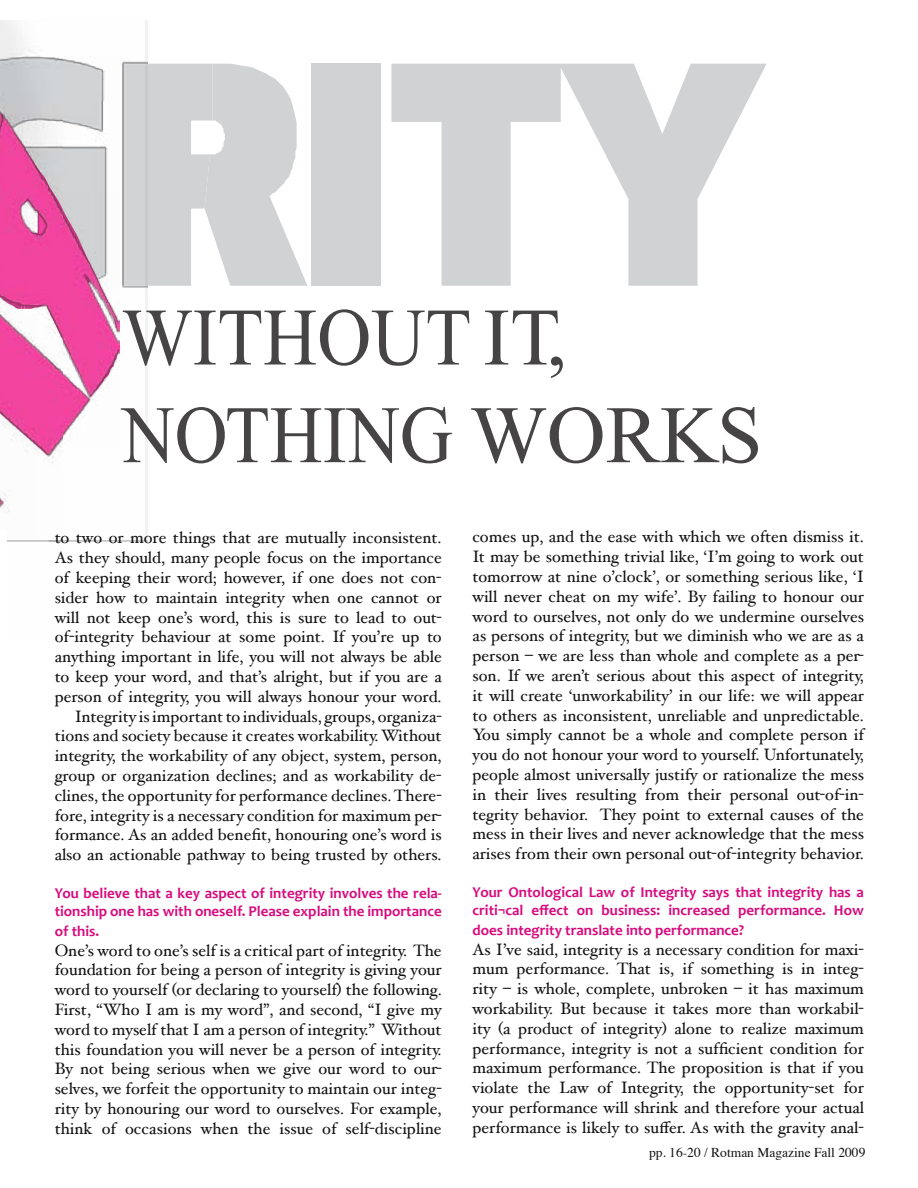
<style>
.page{position:relative;width:918px;height:1188px;background:#fff}
.page>*{position:absolute;margin:0;border:0;box-sizing:border-box;transform-origin:0 0}
.t1{font:81.45px/97.6px "Times New Roman";color:#464445;scale:.92 1}
.t2{font:16.5px/19.8px "Hoefler Text";color:#121212;text-align:justify}
.t3{font:700 15px/18px "Candara";color:#d70b7d}
.t4{font:13.5px "Times";color:#121212}
</style>
<div class="page">
<div style="left:312px;top:64px;width:69px;height:222px;background:#d1d2d4"></div>
<svg style="left:391px;top:64px;width:375px;height:222px;fill:#d1d2d4"></svg>
<svg style="left:0;top:58px;width:308px;height:397px"></svg>
<img style="left:0;top:114px;width:63px;height:428px">
<div style="left:0;top:530px;width:6px;height:658px;background:#fff"></div>
<h1 class="t1" style="left:122px;top:287px;width:698px">WITHOUT IT,<br>NOTHING WORKS</h1>
<p class="t2" style="left:55px;top:528px;width:389px;text-align:right">to two or more things that are mutually inconsistent.<br>As they should, many people focus on the importance of keeping their word; however, if one does not con&shy;sider how to maintain integrity when one cannot or will not keep one’s word, this is sure to lead to out&shy;of-integrity behaviour at some point. If you’re up to anything important in life, you will not always be able to keep your word, and that’s alright, but if you are a person of integrity, you will always honour your word.<br>Integrity is important to individuals, groups, organiza&shy;tions and society because it creates workability. Without integrity, the workability of any object, system, person, group or organization declines; and as workability de&shy;clines, the opportunity for performance declines. There&shy;fore, integrity is a necessary condition for maximum per&shy;formance. As an added benefit, honouring one’s word is also an actionable pathway to being trusted by others.</p>
<p class="t3" style="left:55px;top:884px;width:389px">You believe that a key aspect of integrity involves the rela&shy;tionship one has with oneself. Please explain the importance</p>
<p class="t3" style="left:55px;top:922px;width:46px">of this.</p>
<p class="t2" style="left:55px;top:940px;width:389px">One’s word to one’s self is a critical part of integrity. The foundation for being a person of integrity is giving your word to yourself (or declaring to yourself) the following.<br>First, “Who I am is my word”, and second, “I give my word to myself that I am a person of integrity.” Without this foundation you will never be a person of integrity.<br>By not being serious when we give our word to our&shy;selves, we forfeit the opportunity to maintain our integ&shy;rity by honouring our word to ourselves. For example, think of occasions when the issue of self-discipline</p>
<p class="t2" style="left:472px;top:527px;width:393px">comes up, and the ease with which we often dismiss it.<br>It may be something trivial like, ‘I’m going to work out tomorrow at nine o’clock’, or something serious like, ‘I will never cheat on my wife’. By failing to honour our word to ourselves, not only do we undermine ourselves as persons of integrity, but we diminish who we are as a person – we are less than whole and complete as a per&shy;son. If we aren’t serious about this aspect of integrity, it will create ‘unworkability’ in our life: we will appear to others as inconsistent, unreliable and unpredictable.<br>You simply cannot be a whole and complete person if you do not honour your word to yourself. Unfortunately, people almost universally justify or rationalize the mess in their lives resulting from their personal out-of-in&shy;tegrity behavior. They point to external causes of the mess in their lives and never acknowledge that the mess arises from their own personal out-of-integrity behavior.</p>
<p class="t3" style="left:472px;top:883px;width:393px">Your Ontological Law of Integrity says that integrity has a criti¬cal effect on business: increased performance. How</p>
<p class="t3" style="left:472px;top:921px;width:273px">does integrity translate into performance?</p>
<p class="t2" style="left:472px;top:939px;width:393px">As I’ve said, integrity is a necessary condition for maxi&shy;mum performance. That is, if something is in integ&shy;rity – is whole, complete, unbroken – it has maximum workability. But because it takes more than workabil&shy;ity (a product of integrity) alone to realize maximum performance, integrity is not a sufficient condition for maximum performance. The proposition is that if you violate the Law of Integrity, the opportunity-set for your performance will shrink and therefore your actual performance is likely to suffer. As with the gravity anal-</p>
<p class="t4" style="left:649px;top:1140px;width:218px">pp. 16-20 / Rotman Magazine Fall 2009</p>
</div>
